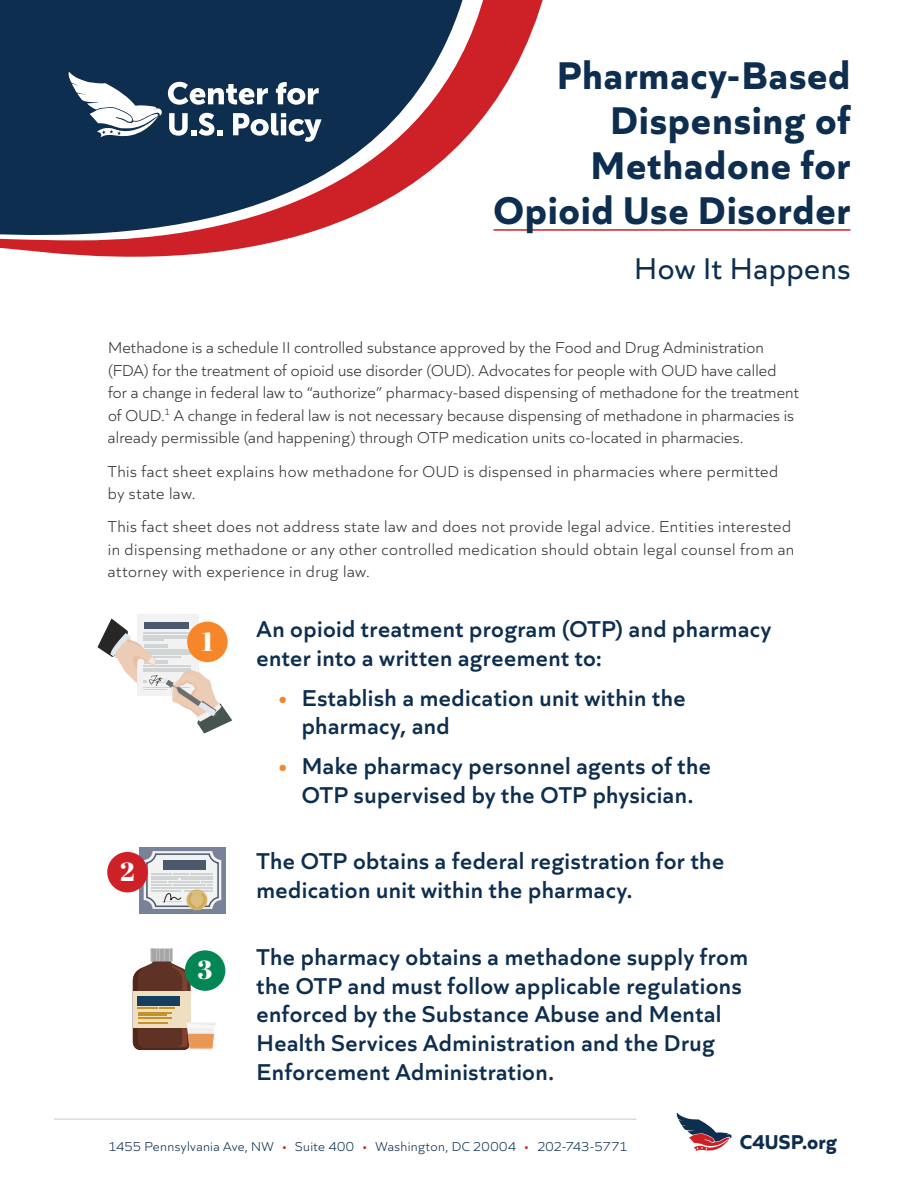
<style>
.page{position:relative;width:918px;height:1188px;background:#fff}
.page>*{position:absolute;margin:0;border:0;box-sizing:border-box;transform-origin:0 0}
.t1{font:700 40.5px/45px "Quiet Sans";letter-spacing:.02em;color:#0e2e4f;text-align:right}
.t2{font:31.5px "Quiet Sans";letter-spacing:.015em;color:#0e2e4f}
.t3{font:26.1px "Abril Fatface";color:#fff}
.t4{font:600 24px/28.8px "Quiet Sans";letter-spacing:.02em;color:#0e2e4f}
.t5{font:700 21px "Quiet Sans";letter-spacing:.005em;color:#0e2e4f}
.t6{font:300 16.5px/22.5px "Quiet Sans";letter-spacing:.015em;color:#343433}
.t7{font:300 13.5px "Quiet Sans";letter-spacing:.025em;color:#0e2e4f}
.s1{color:#f68629}
.s2{color:#ce2127}
</style>
<div class="page">
<svg style="left:677px;top:1113px;width:55px;height:38px"></svg>
<div style="left:137px;top:614px;width:61px;height:82px;background:#f2f2f2"></div>
<svg style="left:97px;top:618px;width:135px;height:116px"></svg>
<div style="left:139px;top:847px;width:86px;height:66px;background:#7a8299"></div>
<svg style="left:144px;top:851px;width:77px;height:58px"></svg>
<div style="left:146px;top:853px;width:73px;height:54px;border:2px solid #4a596b;border-radius:9px"></div>
<hr style="left:151px;top:873px;width:21px;height:2px;background:#d1d4d4">
<svg style="left:173px;top:873px;width:16px;height:2px"></svg>
<hr style="left:190px;top:873px;width:23px;height:2px;background:#d1d4d4">
<hr style="left:151px;top:876px;width:62px;height:1px;background:#d1d4d4">
<hr style="left:151px;top:878px;width:27px;height:2px;background:#d1d4d4">
<hr style="left:181px;top:878px;width:32px;height:2px;background:#d1d4d4">
<div style="left:163px;top:860px;width:43px;height:10px;background:#4a596b"></div>
<svg style="left:151px;top:881px;width:62px;height:30px;background:#d1cdc2"></svg>
<div style="left:107px;top:852px;width:41px;height:40px;background:#ce2127;border-radius:50%"></div>
<div style="left:187px;top:622px;width:41px;height:40px;background:#f68629;border-radius:50%"></div>
<hr style="left:493px;top:229px;width:358px;height:2px;background:#ce2127">
<svg style="left:499px;top:0;width:48px;height:231px"></svg>
<svg style="left:0;top:0;width:499px;height:257px;fill:#0e2e4f"></svg>
<svg style="left:69px;top:72px;width:93px;height:65px"></svg>
<svg style="left:168px;top:82px;width:100px;height:23px"></svg>
<svg style="left:276px;top:82px;width:43px;height:23px"></svg>
<svg style="left:169px;top:113px;width:53px;height:23px"></svg>
<svg style="left:233px;top:113px;width:89px;height:29px"></svg>
<svg style="left:133px;top:948px;width:83px;height:102px"></svg>
<div style="left:185px;top:950px;width:40px;height:41px;background:#038654;border-radius:50%"></div>
<hr style="left:54px;top:1119px;width:582px;height:1px;background:#c7c8ca">
<h1 class="t1" style="left:493px;top:49px;width:359px">Pharmacy-Based<br>Dispensing of<br>Methadone for<br>Opioid Use Disorder</h1>
<h2 class="t2" style="left:634px;top:245px;width:218px">How It Happens</h2>
<p class="t6" style="left:108px;top:336px;width:693px">Methadone is a schedule II controlled substance approved by the Food and Drug Administration (FDA) for the treatment of opioid use disorder (OUD). Advocates for people with OUD have called for a change in federal law to “authorize” pharmacy-based dispensing of methadone for the treatment of OUD.<sup>1</sup> A change in federal law is not necessary because dispensing of methadone in pharmacies is already permissible (and happening) through OTP medication units co-located in pharmacies.</p>
<p class="t6" style="left:108px;top:459px;width:672px">This fact sheet explains how methadone for OUD is dispensed in pharmacies where permitted by state law.</p>
<p class="t6" style="left:108px;top:515px;width:688px">This fact sheet does not address state law and does not provide legal advice. Entities interested in dispensing methadone or any other controlled medication should obtain legal counsel from an attorney with experience in drug law.</p>
<h3 class="t4" style="left:256px;top:613px;width:516px">An opioid treatment program (OTP) and pharmacy enter into a written agreement to:</h3>
<h3 class="t4" style="left:302px;top:681px;width:385px;text-indent:-25px"><span class="s1">•</span> Establish a medication unit within the pharmacy, and</h3>
<h3 class="t4" style="left:277px;top:750px;width:436px;text-align:center"><span class="s1">•</span> Make pharmacy personnel agents of the<br>OTP supervised by the OTP physician.</h3>
<h3 class="t3" style="left:202px;top:623px;width:13px">1</h3>
<h3 class="t3" style="left:120px;top:853px;width:16px">2</h3>
<h3 class="t3" style="left:198px;top:952px;width:16px">3</h3>
<h3 class="t4" style="left:257px;top:845px;width:469px">The OTP obtains a federal registration for the medication unit within the pharmacy.</h3>
<h3 class="t4" style="left:257px;top:940px;width:493px">The pharmacy obtains a methadone supply from the OTP and must follow applicable regulations enforced by the Substance Abuse and Mental Health Services Administration and the Drug Enforcement Administration.</h3>
<p class="t7" style="left:108px;top:1137px;width:521px">1455 Pennsylvania Ave, NW <span class="s2">•</span> Suite 400 <span class="s2">•</span> Washington, DC 20004 <span class="s2">•</span> 202-743-5771</p>
<p class="t5" style="left:740px;top:1126px;width:99px">C4USP.org</p>
</div>
